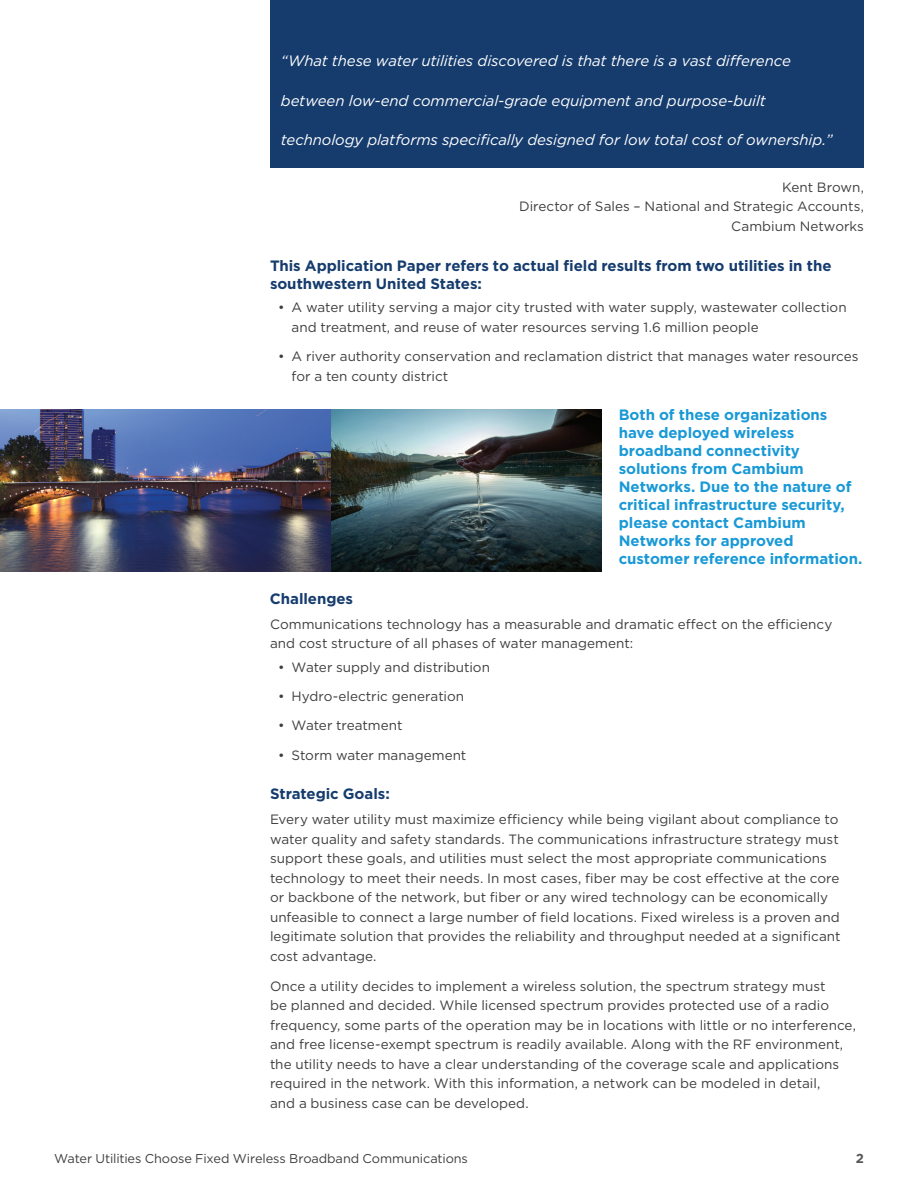
<style>
.page{position:relative;width:918px;height:1188px;background:#fff}
.page>*{position:absolute;margin:0;border:0;box-sizing:border-box;transform-origin:0 0}
.t1{font:700 15px/18px "Gotham";letter-spacing:-.005em;color:#1999d6}
.t2{font:italic 15px "Gotham";letter-spacing:-.005em;color:#fff}
.t3{font:700 15px/18px "Gotham";letter-spacing:-.005em;color:#163c6e}
.t4{font:13.5px/19.5px "Gotham";color:#3e3e3f}
.t5{font:700 13.05px "Gotham";color:#57585a}
.t6{font:12.75px "Gotham";letter-spacing:-.005em;color:#3e3e3f}
</style>
<div class="page">
<div style="left:270px;top:0;width:594px;height:167px;background:#163c6e"></div>
<img style="left:0;top:410px;width:602px;height:162px">
<p class="t2" style="left:281px;top:51px;width:512px">“What these water utilities discovered is that there is a vast difference</p>
<p class="t2" style="left:281px;top:91px;width:487px">between low-end commercial-grade equipment and purpose-built</p>
<p class="t2" style="left:281px;top:131px;width:553px">technology platforms specifically designed for low total cost of ownership.”</p>
<p class="t4" style="left:519px;top:177px;width:346px;text-align:right">Kent Brown,<br>Director of Sales – National and Strategic Accounts,<br>Cambium Networks</p>
<p class="t3" style="left:270px;top:256px;width:563px">This Application Paper refers to actual field results from two utilities in the southwestern United States:</p>
<p class="t4" style="left:292px;top:298px;width:557px;text-indent:-14px">• A water utility serving a major city trusted with water supply, wastewater collection and treatment, and reuse of water resources serving 1.6 million people</p>
<p class="t4" style="left:292px;top:346px;width:568px;text-indent:-14px">• A river authority conservation and reclamation district that manages water resources for a ten county district</p>
<p class="t1" style="left:619px;top:406px;width:245px">Both of these organizations have deployed wireless broadband connectivity solutions from Cambium<br>Networks. Due to the nature of critical infrastructure security, please contact Cambium<br>Networks for approved customer reference information.</p>
<p class="t3" style="left:270px;top:589px;width:85px">Challenges</p>
<p class="t4" style="left:270px;top:614px;width:564px">Communications technology has a measurable and dramatic effect on the efficiency and cost structure of all phases of water management:</p>
<p class="t4" style="left:278px;top:657px;width:213px">• Water supply and distribution</p>
<p class="t4" style="left:278px;top:686px;width:188px">• Hydro-electric generation</p>
<p class="t4" style="left:278px;top:716px;width:126px">• Water treatment</p>
<p class="t4" style="left:278px;top:745px;width:190px">• Storm water management</p>
<p class="t3" style="left:270px;top:785px;width:121px">Strategic Goals:</p>
<p class="t4" style="left:270px;top:809px;width:572px">Every water utility must maximize efficiency while being vigilant about compliance to water quality and safety standards. The communications infrastructure strategy must support these goals, and utilities must select the most appropriate communications technology to meet their needs. In most cases, fiber may be cost effective at the core or backbone of the network, but fiber or any wired technology can be economically unfeasible to connect a large number of field locations. Fixed wireless is a proven and legitimate solution that provides the reliability and throughput needed at a significant cost advantage.</p>
<p class="t4" style="left:270px;top:976px;width:587px">Once a utility decides to implement a wireless solution, the spectrum strategy must<br>be planned and decided. While licensed spectrum provides protected use of a radio frequency, some parts of the operation may be in locations with little or no interference, and free license-exempt spectrum is readily available. Along with the RF environment, the utility needs to have a clear understanding of the coverage scale and applications required in the network. With this information, a network can be modeled in detail,<br>and a business case can be developed.</p>
<p class="t6" style="left:54px;top:1150px;width:415px">Water Utilities Choose Fixed Wireless Broadband Communications</p>
<p class="t5" style="left:856px;top:1149px;width:10px">2</p>
</div>
